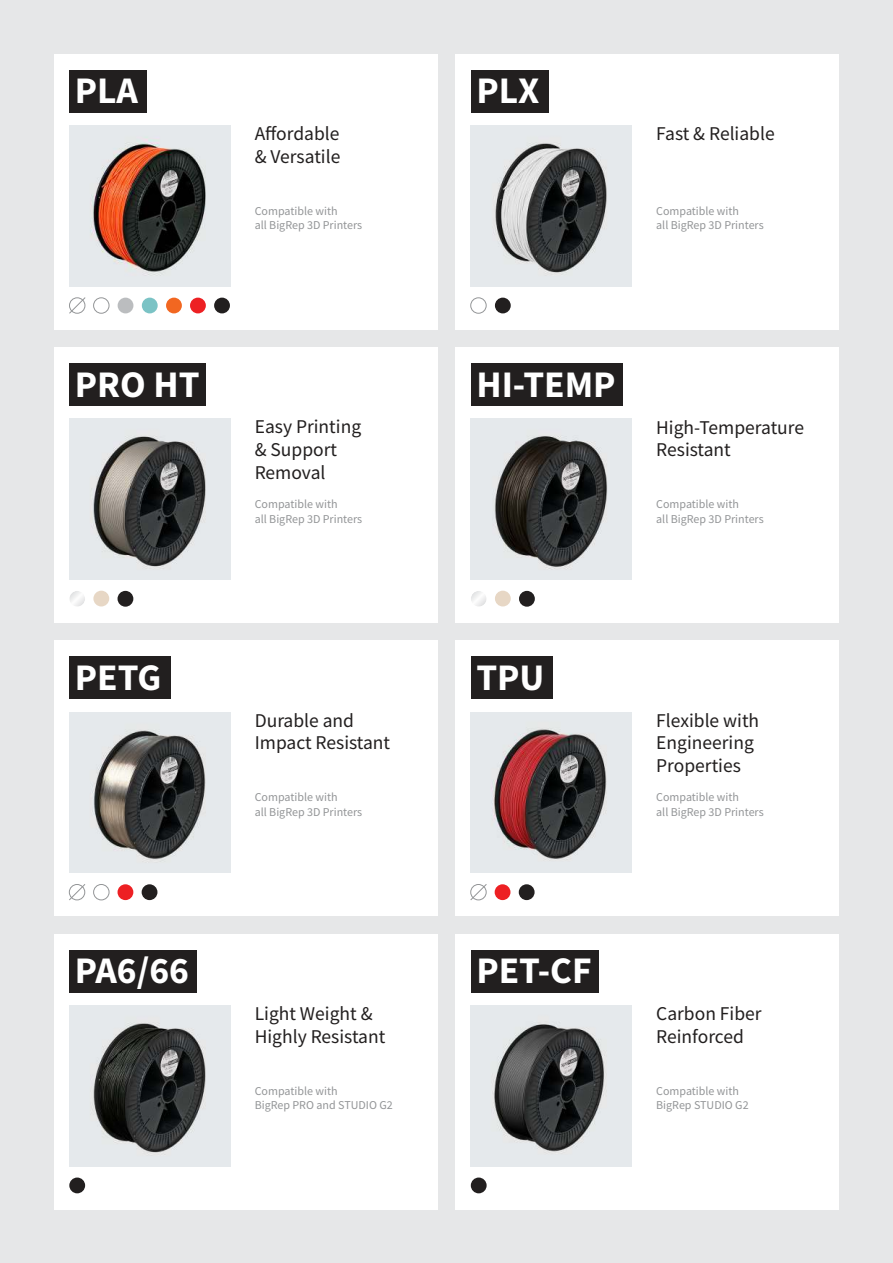
<style>
.page{position:relative;width:893px;height:1263px;background:#e6e7e8}
.page>*{position:absolute;margin:0;border:0;box-sizing:border-box;transform-origin:0 0}
.t1{font:700 37.5px "Source Sans Pro";color:#fff}
.t2{font:19.5px/22.5px "Source Sans Pro";color:#221f1f}
.t3{font:12px/14.4px "Source Sans Pro";color:#939597}
</style>
<div class="page">
<div style="left:54px;top:54px;width:383px;height:275px;background:#fff"></div>
<div style="left:54px;top:347px;width:383px;height:276px;background:#fff"></div>
<div style="left:54px;top:641px;width:383px;height:275px;background:#fff"></div>
<div style="left:54px;top:934px;width:383px;height:275px;background:#fff"></div>
<div style="left:455px;top:54px;width:384px;height:275px;background:#fff"></div>
<div style="left:455px;top:347px;width:384px;height:276px;background:#fff"></div>
<div style="left:455px;top:641px;width:384px;height:275px;background:#fff"></div>
<div style="left:455px;top:934px;width:384px;height:275px;background:#fff"></div>
<img style="left:471px;top:1005px;width:160px;height:161px">
<img style="left:471px;top:712px;width:160px;height:161px">
<img style="left:471px;top:419px;width:160px;height:161px">
<img style="left:471px;top:126px;width:160px;height:160px">
<img style="left:69px;top:1005px;width:161px;height:161px">
<img style="left:69px;top:712px;width:161px;height:161px">
<img style="left:69px;top:419px;width:161px;height:161px">
<img style="left:69px;top:126px;width:161px;height:160px">
<div style="left:142px;top:298px;width:16px;height:15px;background:#7bc3c5;border-radius:50%"></div>
<div style="left:118px;top:298px;width:15px;height:15px;background:#bbbdbf;border-radius:50%"></div>
<div style="left:190px;top:298px;width:16px;height:15px;background:#ed2023;border-radius:50%"></div>
<div style="left:118px;top:884px;width:15px;height:16px;background:#ed2023;border-radius:50%"></div>
<div style="left:495px;top:884px;width:15px;height:16px;background:#ed2023;border-radius:50%"></div>
<div style="left:214px;top:298px;width:16px;height:15px;background:#221f1f;border-radius:50%"></div>
<div style="left:93px;top:884px;width:16px;height:16px;border:1px solid #939597;border-radius:50%"></div>
<div style="left:118px;top:591px;width:15px;height:16px;background:#221f1f;border-radius:50%"></div>
<div style="left:519px;top:591px;width:16px;height:16px;background:#221f1f;border-radius:50%"></div>
<div style="left:166px;top:298px;width:16px;height:15px;background:#f26721;border-radius:50%"></div>
<div style="left:93px;top:591px;width:16px;height:15px;background:#e7d7c5;border-radius:50%"></div>
<div style="left:495px;top:591px;width:16px;height:15px;background:#e7d7c5;border-radius:50%"></div>
<img style="left:471px;top:591px;width:15px;height:15px">
<div style="left:93px;top:298px;width:16px;height:15px;border:1px solid #939597;border-radius:50%"></div>
<div style="left:69px;top:1177px;width:16px;height:16px;background:#221f1f;border-radius:50%"></div>
<div style="left:471px;top:1177px;width:16px;height:16px;background:#221f1f;border-radius:50%"></div>
<div style="left:69px;top:70px;width:78px;height:43px;background:#221f1f"></div>
<div style="left:69px;top:363px;width:137px;height:43px;background:#221f1f"></div>
<div style="left:69px;top:656px;width:102px;height:43px;background:#221f1f"></div>
<div style="left:69px;top:950px;width:128px;height:43px;background:#221f1f"></div>
<div style="left:471px;top:70px;width:78px;height:43px;background:#221f1f"></div>
<div style="left:471px;top:363px;width:152px;height:43px;background:#221f1f"></div>
<div style="left:471px;top:656px;width:82px;height:43px;background:#221f1f"></div>
<div style="left:471px;top:950px;width:128px;height:43px;background:#221f1f"></div>
<svg style="left:69px;top:297px;width:17px;height:17px"></svg>
<div style="left:142px;top:884px;width:15px;height:16px;background:#221f1f;border-radius:50%"></div>
<div style="left:519px;top:884px;width:16px;height:16px;background:#221f1f;border-radius:50%"></div>
<svg style="left:69px;top:884px;width:17px;height:16px"></svg>
<svg style="left:470px;top:884px;width:17px;height:16px"></svg>
<div style="left:495px;top:298px;width:16px;height:15px;background:#221f1f;border-radius:50%"></div>
<div style="left:471px;top:298px;width:15px;height:15px;border:1px solid #939597;border-radius:50%"></div>
<h1 class="t1" style="left:75px;top:76px;width:65px">PLA</h1>
<h1 class="t1" style="left:476px;top:76px;width:65px">PLX</h1>
<h2 class="t2" style="left:255px;top:124px;width:87px">Affordable &amp; Versatile</h2>
<h2 class="t2" style="left:656px;top:124px;width:120px">Fast &amp; Reliable</h2>
<p class="t3" style="left:255px;top:205px;width:109px">Compatible with<br>all BigRep 3D Printers</p>
<p class="t3" style="left:656px;top:205px;width:109px">Compatible with<br>all BigRep 3D Printers</p>
<h1 class="t1" style="left:75px;top:370px;width:126px">PRO HT</h1>
<h1 class="t1" style="left:476px;top:370px;width:141px">HI-TEMP</h1>
<h2 class="t2" style="left:255px;top:417px;width:108px">Easy Printing &amp; Support<br>Removal</h2>
<h2 class="t2" style="left:656px;top:417px;width:149px">High-Temperature<br>Resistant</h2>
<p class="t3" style="left:255px;top:498px;width:109px">Compatible with<br>all BigRep 3D Printers</p>
<p class="t3" style="left:656px;top:498px;width:109px">Compatible with<br>all BigRep 3D Printers</p>
<h1 class="t1" style="left:75px;top:663px;width:88px">PETG</h1>
<h1 class="t1" style="left:476px;top:663px;width:70px">TPU</h1>
<h2 class="t2" style="left:255px;top:711px;width:137px">Durable and<br>Impact Resistant</h2>
<h2 class="t2" style="left:656px;top:711px;width:104px">Flexible with<br>Engineering<br>Properties</h2>
<p class="t3" style="left:255px;top:791px;width:109px">Compatible with<br>all BigRep 3D Printers</p>
<p class="t3" style="left:656px;top:791px;width:109px">Compatible with<br>all BigRep 3D Printers</p>
<h1 class="t1" style="left:75px;top:956px;width:116px">PA6/66</h1>
<h1 class="t1" style="left:476px;top:956px;width:117px">PET-CF</h1>
<h2 class="t2" style="left:255px;top:1004px;width:132px">Light Weight &amp;<br>Highly Resistant</h2>
<h2 class="t2" style="left:656px;top:1004px;width:107px">Carbon Fiber<br>Reinforced</h2>
<p class="t3" style="left:255px;top:1085px;width:140px">Compatible with<br>BigRep PRO and STUDIO G2</p>
<p class="t3" style="left:656px;top:1085px;width:94px">Compatible with<br>BigRep STUDIO G2</p>
</div>
